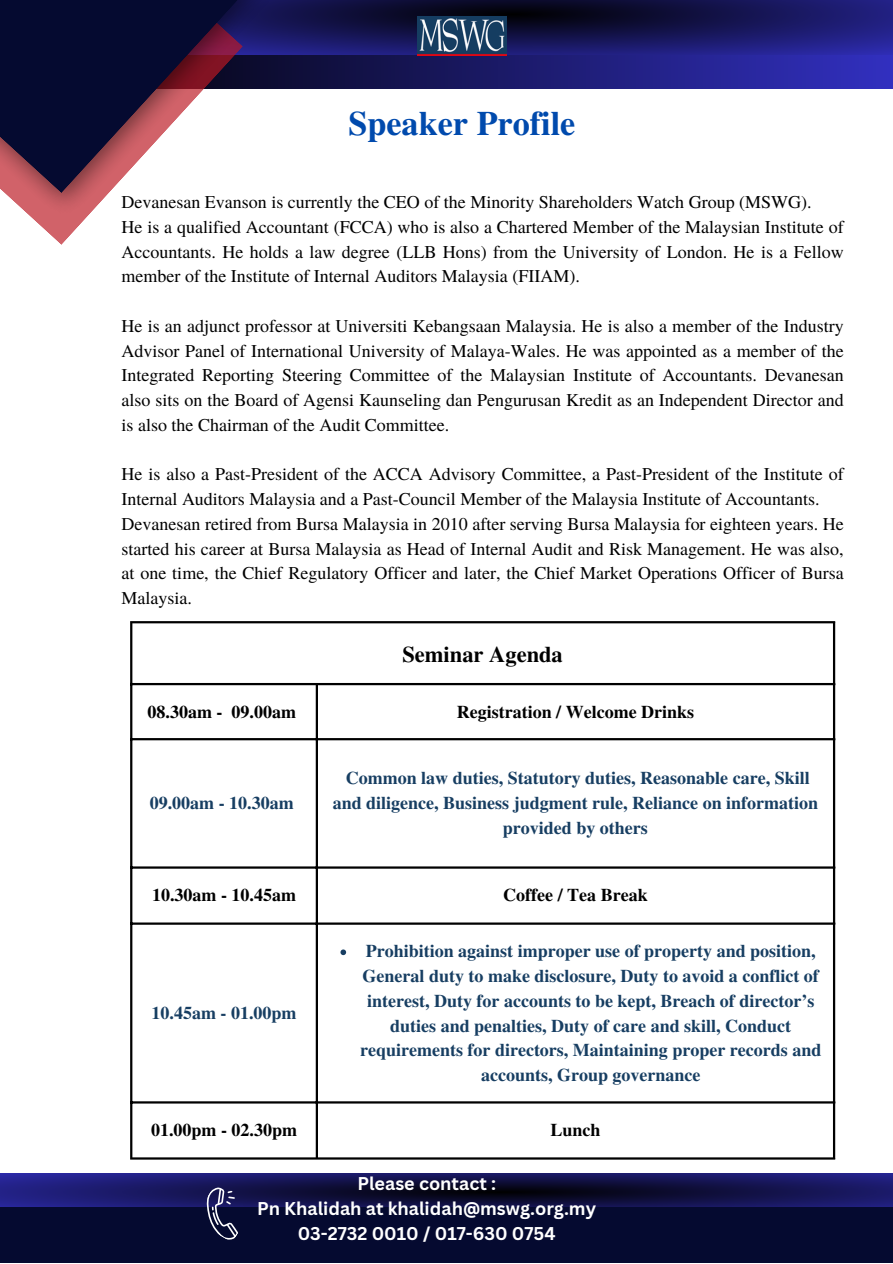
<style>
.page{position:relative;width:893px;height:1264px;background:#fff}
.page>*{position:absolute;margin:0;border:0;box-sizing:border-box;transform-origin:0 0}
.t1{font:700 34.2px "Te X Gyre Termes";color:#004aad}
.t2{font:700 22.5px "Te X Gyre Termes";color:#000}
.t3{font:18px/24.8px "Te X Gyre Termes";color:#000;text-align:justify}
.t4{font:700 18px/24.8px "Te X Gyre Termes";color:#173e62;text-align:center}
.t5{font:700 18px "Te X Gyre Termes";color:#000}
.t6{font:700 18px "Canva Sans";color:#fff}
</style>
<div class="page">
<svg style="left:393px;top:55px;width:499px;height:34px;background:#232186"></svg>
<svg style="left:0;top:1173px;width:892px;height:34px;background:#151454"></svg>
<svg style="left:393px;top:0;width:499px;height:55px;background:#161556"></svg>
<div style="left:0;top:1207px;width:892px;height:55px;background:#050a30"></div>
<svg style="left:44px;top:229px;width:32px;height:16px"></svg>
<img style="left:5px;top:0;width:388px;height:229px">
<svg style="left:0;top:0;width:285px;height:193px;fill:#0b0a30"></svg>
<img style="left:417px;top:16px;width:89px;height:39px">
<svg style="left:193px;top:1181px;width:62px;height:59px"></svg>
<svg style="left:340px;top:949px;width:6px;height:6px"></svg>
<hr style="left:130px;top:623px;width:2px;height:534px;background:#000">
<hr style="left:316px;top:685px;width:2px;height:472px;background:#000">
<hr style="left:832px;top:623px;width:3px;height:534px;background:#000">
<hr style="left:130px;top:621px;width:705px;height:2px;background:#000">
<hr style="left:130px;top:683px;width:705px;height:2px;background:#000">
<hr style="left:130px;top:738px;width:705px;height:2px;background:#000">
<hr style="left:130px;top:866px;width:705px;height:2px;background:#000">
<hr style="left:130px;top:922px;width:705px;height:2px;background:#000">
<hr style="left:130px;top:1101px;width:705px;height:2px;background:#000">
<hr style="left:130px;top:1157px;width:705px;height:2px;background:#000">
<p class="t1" style="left:348px;top:97px;width:228px">Speaker Profile</p>
<p class="t3" style="left:121px;top:189px;width:691px">Devanesan Evanson is currently the CEO of the Minority Shareholders Watch Group (MSWG).</p>
<p class="t3" style="left:121px;top:214px;width:723px">He is a qualified Accountant (FCCA) who is also a Chartered Member of the Malaysian Institute of Accountants. He holds a law degree (LLB Hons) from the University of London. He is a Fellow member of the Institute of Internal Auditors Malaysia (FIIAM).</p>
<p class="t3" style="left:121px;top:312px;width:723px">He is an adjunct professor at Universiti Kebangsaan Malaysia. He is also a member of the Industry Advisor Panel of International University of Malaya-Wales. He was appointed as a member of the Integrated Reporting Steering Committee of the Malaysian Institute of Accountants. Devanesan also sits on the Board of Agensi Kaunseling dan Pengurusan Kredit as an Independent Director and is also the Chairman of the Audit Committee.</p>
<p class="t3" style="left:121px;top:461px;width:723px">He is also a Past-President of the ACCA Advisory Committee, a Past-President of the Institute of<br>Internal Auditors Malaysia and a Past-Council Member of the Malaysia Institute of Accountants.</p>
<p class="t3" style="left:121px;top:510px;width:723px">Devanesan retired from Bursa Malaysia in 2010 after serving Bursa Malaysia for eighteen years. He started his career at Bursa Malaysia as Head of Internal Audit and Risk Management. He was also, at one time, the Chief Regulatory Officer and later, the Chief Market Operations Officer of Bursa Malaysia.</p>
<p class="t2" style="left:402px;top:636px;width:162px">Seminar Agenda</p>
<p class="t5" style="left:147px;top:697px;width:150px">08.30am - 09.00am</p>
<p class="t5" style="left:456px;top:697px;width:239px">Registration / Welcome Drinks</p>
<p class="t4" style="left:150px;top:789px;width:145px">09.00am - 10.30am</p>
<p class="t4" style="left:333px;top:764px;width:487px">Common law duties, Statutory duties, Reasonable care, Skill and diligence, Business judgment rule, Reliance on information provided by others</p>
<p class="t5" style="left:152px;top:881px;width:145px">10.30am - 10.45am</p>
<p class="t5" style="left:503px;top:881px;width:146px">Coffee / Tea Break</p>
<p class="t4" style="left:151px;top:999px;width:146px">10.45am - 01.00pm</p>
<p class="t4" style="left:360px;top:938px;width:463px">Prohibition against improper use of property and position, General duty to make disclosure, Duty to avoid a conflict of interest, Duty for accounts to be kept, Breach of director’s duties and penalties, Duty of care and skill, Conduct requirements for directors, Maintaining proper records and accounts, Group governance</p>
<p class="t5" style="left:151px;top:1115px;width:147px">01.00pm - 02.30pm</p>
<p class="t5" style="left:550px;top:1115px;width:51px">Lunch</p>
<p class="t6" style="left:357px;top:1171px;width:140px">Please contact :</p>
<p class="t6" style="left:257px;top:1195px;width:340px">Pn Khalidah at khalidah@mswg.org.my</p>
<p class="t6" style="left:297px;top:1220px;width:259px">03-2732 0010 / 017-630 0754</p>
</div>
